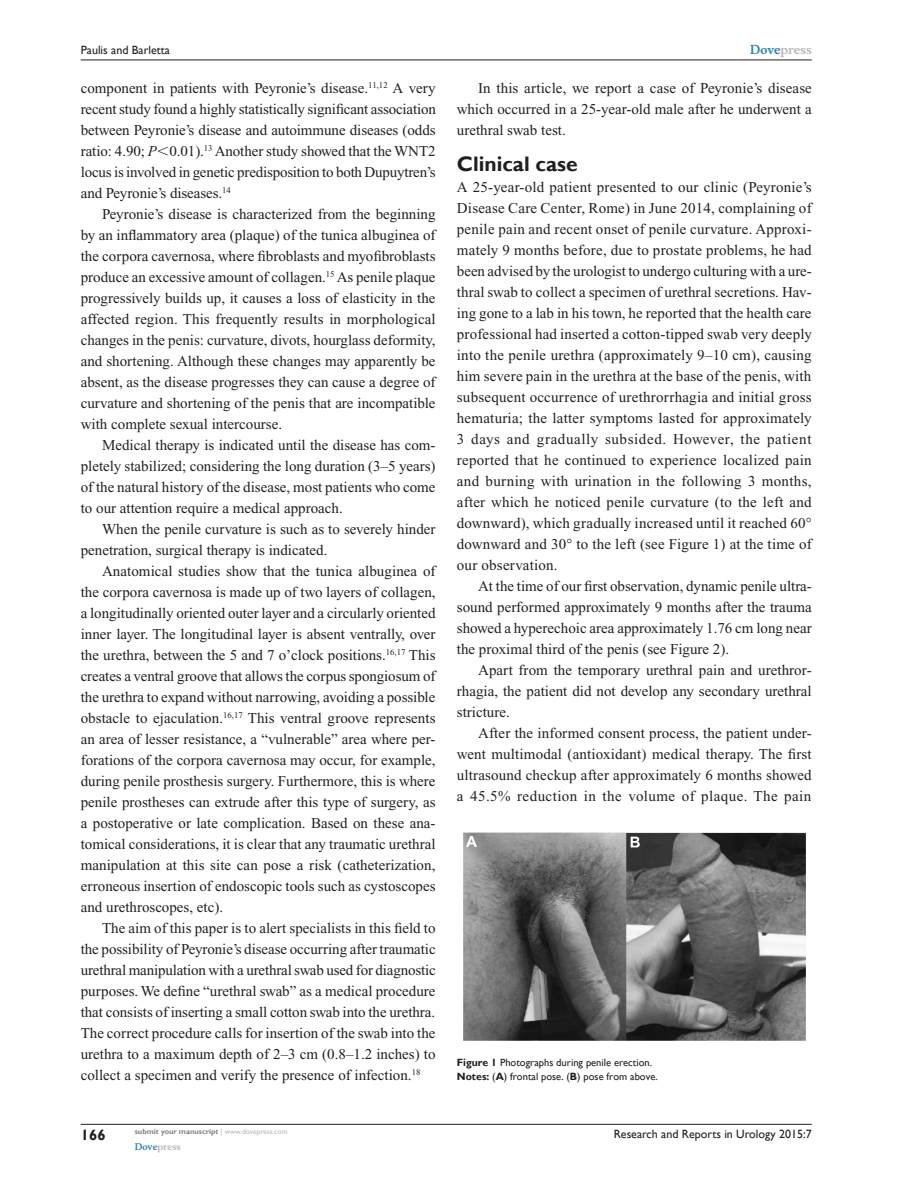
<style>
.page{position:relative;width:918px;height:1188px;background:#fff}
.page>*{position:absolute;margin:0;border:0;box-sizing:border-box;transform-origin:0 0}
.t1{font:700 21px "Gill Sans";color:#231f20}
.Tx{font:15px/21px "Times New Roman";color:#231f20;text-align:justify}
.TxF{font:15px/21px "Times New Roman";letter-spacing:.015em;color:#231f20}
.RunFolio-V{font:700 15px "Gill Sans";color:#231f20}
.RunF-V{font:12px "Gill Sans";color:#231f20}
.RunH-V{font:12px "Gill Sans";color:#231f20}
.RunH-Brand-V{font:700 12px "Musee";color:#b8b9bc}
.FC{font:10.5px "Gill Sans";color:#231f20}
.RunF-Brand-V{font:700 9px "Musee";color:#b8b9bc}
.RunF-SubmityourMS-V{font:700 7.5px "Gill Sans";color:#808285}
.s1{font-style:italic}
.s2{font-family:"Mathematical Pi One"}
.s3{color:#3485ae}
.s4{font-weight:700}
.s5{font-weight:400;color:#b8b9bc}
</style>
<div class="page">
<hr style="left:81px;top:1124px;width:731px;height:1px;background:#231f20">
<hr style="left:81px;top:60px;width:731px;height:1px;background:#231f20">
<img style="left:463px;top:832px;width:342px;height:209px">
<p class="RunH-V" style="left:81px;top:43px;width:91px">Paulis and Barletta</p>
<p class="Tx" style="left:81px;top:77px;width:357px">component in patients with Peyronie’s disease.<sup>11,12</sup> A very recent study found a highly statistically significant association between Peyronie’s disease and autoimmune diseases (odds ratio: 4.90; <span class="s1">P</span><span class="s2">,</span>0.01).<sup>13</sup> Another study showed that the WNT2 locus is involved in genetic predisposition to both Dupuytren’s and Peyronie’s diseases.<sup>14</sup></p>
<p class="Tx" style="left:81px;top:203px;width:357px;text-indent:21px">Peyronie’s disease is characterized from the beginning by an inflammatory area (plaque) of the tunica albuginea of the corpora cavernosa, where fibroblasts and myofibroblasts produce an excessive amount of collagen.<sup>15</sup> As penile plaque progressively builds up, it causes a loss of elasticity in the affected region. This frequently results in morphological changes in the penis: curvature, divots, hourglass deformity, and shortening. Although these changes may apparently be absent, as the disease progresses they can cause a degree of curvature and shortening of the penis that are incompatible with complete sexual intercourse.</p>
<p class="Tx" style="left:81px;top:434px;width:356px;text-indent:21px">Medical therapy is indicated until the disease has com&shy;pletely stabilized; considering the long duration (3–5 years) of the natural history of the disease, most patients who come to our attention require a medical approach.</p>
<p class="Tx" style="left:81px;top:518px;width:356px;text-indent:21px">When the penile curvature is such as to severely hinder penetration, surgical therapy is indicated.</p>
<p class="Tx" style="left:81px;top:560px;width:356px;text-indent:21px">Anatomical studies show that the tunica albuginea of the corpora cavernosa is made up of two layers of collagen, a longitudinally oriented outer layer and a circularly oriented inner layer. The longitudinal layer is absent ventrally, over the urethra, between the 5 and 7 o’clock positions.<sup>16,17</sup> This creates a ventral groove that allows the corpus spongiosum of the urethra to expand without narrowing, avoiding a possible obstacle to ejaculation.<sup>16,17</sup> This ventral groove represents an area of lesser resistance, a “vulnerable” area where per&shy;forations of the corpora cavernosa may occur, for example, during penile prosthesis surgery. Furthermore, this is where penile prostheses can extrude after this type of surgery, as a postoperative or late complication. Based on these ana&shy;tomical considerations, it is clear that any traumatic urethral manipulation at this site can pose a risk (catheterization, erroneous insertion of endoscopic tools such as cystoscopes and urethroscopes, etc).</p>
<p class="Tx" style="left:81px;top:917px;width:356px;text-indent:21px">The aim of this paper is to alert specialists in this field to the possibility of Peyronie’s disease occurring after traumatic urethral manipulation with a urethral swab used for diagnostic purposes. We define “urethral swab” as a medical procedure that consists of inserting a small cotton swab into the urethra.<br>The correct procedure calls for insertion of the swab into the urethra to a maximum depth of 2–3 cm (0.8–1.2 inches) to collect a specimen and verify the presence of infection.<sup>18</sup></p>
<p class="RunH-Brand-V" style="left:750px;top:43px;width:63px"><span class="s3">Dove</span>press</p>
<p class="Tx" style="left:457px;top:77px;width:357px;text-indent:21px">In this article, we report a case of Peyronie’s disease which occurred in a 25-year-old male after he underwent a urethral swab test.</p>
<h1 class="t1" style="left:457px;top:151px;width:122px">Clinical case</h1>
<p class="TxF" style="left:457px;top:176px;width:356px">A 25-year-old patient presented to our clinic (Peyronie’s Disease Care Center, Rome) in June 2014, complaining of penile pain and recent onset of penile curvature. Approxi&shy;mately 9 months before, due to prostate problems, he had been advised by the urologist to undergo culturing with a ure&shy;thral swab to collect a specimen of urethral secretions. Hav&shy;ing gone to a lab in his town, he reported that the health care professional had inserted a cotton-tipped swab very deeply into the penile urethra (approximately 9–10 cm), causing him severe pain in the urethra at the base of the penis, with subsequent occurrence of urethrorrhagia and initial gross hematuria; the latter symptoms lasted for approximately 3 days and gradually subsided. However, the patient reported that he continued to experience localized pain and burning with urination in the following 3 months, after which he noticed penile curvature (to the left and downward), which gradually increased until it reached 60 downward and 30 to the left (see Figure 1) at the time of our observation.</p>
<p class="Tx" style="left:457px;top:575px;width:356px;text-indent:21px">At the time of our first observation, dynamic penile ultra&shy;sound performed approximately 9 months after the trauma showed a hyperechoic area approximately 1.76 cm long near the proximal third of the penis (see Figure 2).</p>
<p class="Tx" style="left:457px;top:659px;width:356px;text-indent:21px">Apart from the temporary urethral pain and urethror&shy;rhagia, the patient did not develop any secondary urethral stricture.</p>
<p class="Tx" style="left:457px;top:722px;width:356px;text-indent:21px">After the informed consent process, the patient under&shy;went multimodal (antioxidant) medical therapy. The first ultrasound checkup after approximately 6 months showed a 45.5% reduction in the volume of plaque. The pain</p>
<p class="FC" style="left:457px;top:1056px;width:197px"><span class="s4">Figure 1</span> Photographs during penile erection.</p>
<p class="FC" style="left:457px;top:1070px;width:202px"><span class="s4">Notes:</span> (<span class="s4">A</span>) frontal pose. (<span class="s4">B</span>) pose from above.</p>
<p class="RunFolio-V" style="left:81px;top:1126px;width:26px">166</p>
<p class="RunF-SubmityourMS-V" style="left:135px;top:1127px;width:154px">submit your manuscript <span class="s5">| www.dovepress.com</span></p>
<p class="RunF-Brand-V" style="left:135px;top:1141px;width:48px"><span class="s3">Dove</span>press</p>
<p class="RunF-V" style="left:614px;top:1127px;width:200px">Research and Reports in Urology 2015:7</p>
</div>
